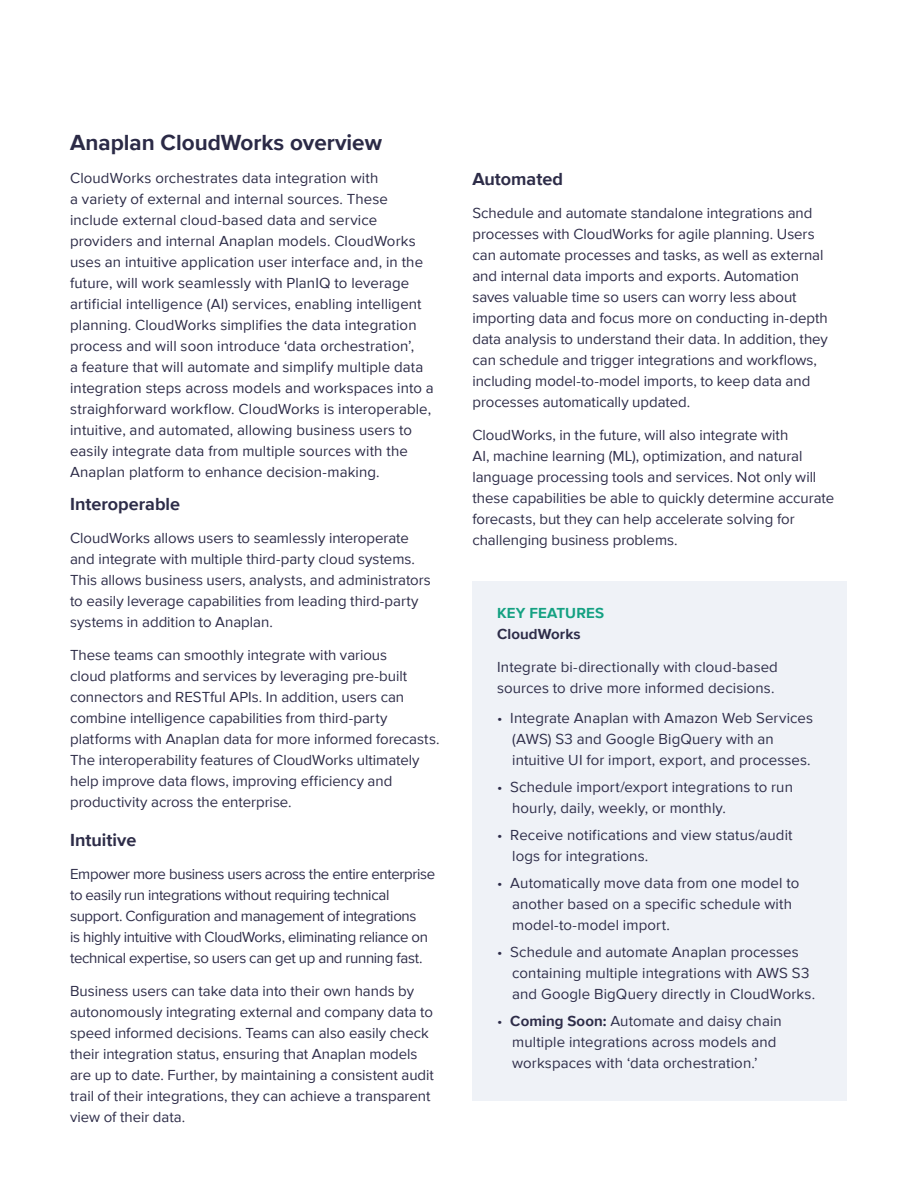
<style>
.page{position:relative;width:918px;height:1188px;background:#fff}
.page>*{position:absolute;margin:0;border:0;box-sizing:border-box;transform-origin:0 0}
.Bullets{font:700 22.5px "Proxima Nova";color:#2b2a46}
.Bullets-2{font:700 18px "Proxima Nova";color:#2d2c48}
.Bullets-3{font:15px/21px "Proxima Nova";color:#2d2c48}
.Bullets-4{font:15px/21px "Proxima Nova";letter-spacing:.005em;color:#2b2a46}
.Bullets-5{font:15px/21px "Proxima Nova";letter-spacing:-.025em;color:#2d2c48}
.Bullets-6{font:700 15px/21px "Proxima Nova";letter-spacing:.01em;color:#14a182}
.s1{color:#2d2c48}
.s2{font-weight:700}
</style>
<div class="page">
<div style="left:472px;top:582px;width:375px;height:519px;background:#eff2f7"></div>
<p class="Bullets" style="left:70px;top:125px;width:313px">Anaplan CloudWorks overview</p>
<p class="Bullets-4" style="left:70px;top:167px;width:365px">CloudWorks orchestrates data integration with<br>a variety of external and internal sources. These include external cloud-based data and service providers and internal Anaplan models. CloudWorks uses an intuitive application user interface and, in the future, will work seamlessly with PlanIQ to leverage artificial intelligence (AI) services, enabling intelligent planning. CloudWorks simplifies the data integration process and will soon introduce ‘data orchestration’,<br>a feature that will automate and simplify multiple data integration steps across models and workspaces into a straighforward workflow. CloudWorks is interoperable, intuitive, and automated, allowing business users to easily integrate data from multiple sources with the Anaplan platform to enhance decision-making.</p>
<p class="Bullets-2" style="left:70px;top:491px;width:111px">Interoperable</p>
<p class="Bullets-3" style="left:70px;top:527px;width:362px">CloudWorks allows users to seamlessly interoperate and integrate with multiple third-party cloud systems.<br>This allows business users, analysts, and administrators to easily leverage capabilities from leading third-party systems in addition to Anaplan.</p>
<p class="Bullets-3" style="left:70px;top:644px;width:371px">These teams can smoothly integrate with various<br>cloud platforms and services by leveraging pre-built connectors and RESTful APIs. In addition, users can combine intelligence capabilities from third-party platforms with Anaplan data for more informed forecasts.<br>The interoperability features of CloudWorks ultimately help improve data flows, improving efficiency and productivity across the enterprise.</p>
<p class="Bullets-2" style="left:70px;top:827px;width:68px">Intuitive</p>
<p class="Bullets-5" style="left:70px;top:863px;width:367px">Empower more business users across the entire enterprise to easily run integrations without requiring technical support. Configuration and management of integrations<br>is highly intuitive with CloudWorks, eliminating reliance on technical expertise, so users can get up and running fast.</p>
<p class="Bullets-3" style="left:70px;top:980px;width:365px">Business users can take data into their own hands by autonomously integrating external and company data to speed informed decisions. Teams can also easily check their integration status, ensuring that Anaplan models are up to date. Further, by maintaining a consistent audit trail of their integrations, they can achieve a transparent view of their data.</p>
<p class="Bullets-2" style="left:472px;top:165px;width:92px">Automated</p>
<p class="Bullets-3" style="left:472px;top:202px;width:357px">Schedule and automate standalone integrations and processes with CloudWorks for agile planning. Users can automate processes and tasks, as well as external and internal data imports and exports. Automation saves valuable time so users can worry less about importing data and focus more on conducting in-depth data analysis to understand their data. In addition, they can schedule and trigger integrations and workflows, including model-to-model imports, to keep data and processes automatically updated.</p>
<p class="Bullets-3" style="left:472px;top:424px;width:363px">CloudWorks, in the future, will also integrate with<br>AI, machine learning (ML), optimization, and natural language processing tools and services. Not only will these capabilities be able to quickly determine accurate forecasts, but they can help accelerate solving for challenging business problems.</p>
<p class="Bullets-6" style="left:497px;top:602px;width:108px">KEY FEATURES<br><span class="s1">CloudWorks</span></p>
<p class="Bullets-3" style="left:497px;top:656px;width:282px">Integrate bi-directionally with cloud-based sources to drive more informed decisions.</p>
<p class="Bullets-3" style="left:512px;top:707px;width:302px;text-indent:-15px">• Integrate Anaplan with Amazon Web Services (AWS) S3 and Google BigQuery with an intuitive UI for import, export, and processes.</p>
<p class="Bullets-3" style="left:512px;top:776px;width:282px;text-indent:-15px">• Schedule import/export integrations to run hourly, daily, weekly, or monthly.</p>
<p class="Bullets-3" style="left:512px;top:824px;width:282px;text-indent:-15px">• Receive notifications and view status/audit logs for integrations.</p>
<p class="Bullets-3" style="left:512px;top:872px;width:289px;text-indent:-15px">• Automatically move data from one model to another based on a specific schedule with model-to-model import.</p>
<p class="Bullets-3" style="left:512px;top:941px;width:304px;text-indent:-15px">• Schedule and automate Anaplan processes containing multiple integrations with AWS S3 and Google BigQuery directly in CloudWorks.</p>
<p class="Bullets-3" style="left:512px;top:1010px;width:271px;text-indent:-15px">• <span class="s2">Coming Soon:</span> Automate and daisy chain multiple integrations across models and workspaces with ‘data orchestration.’</p>
</div>
